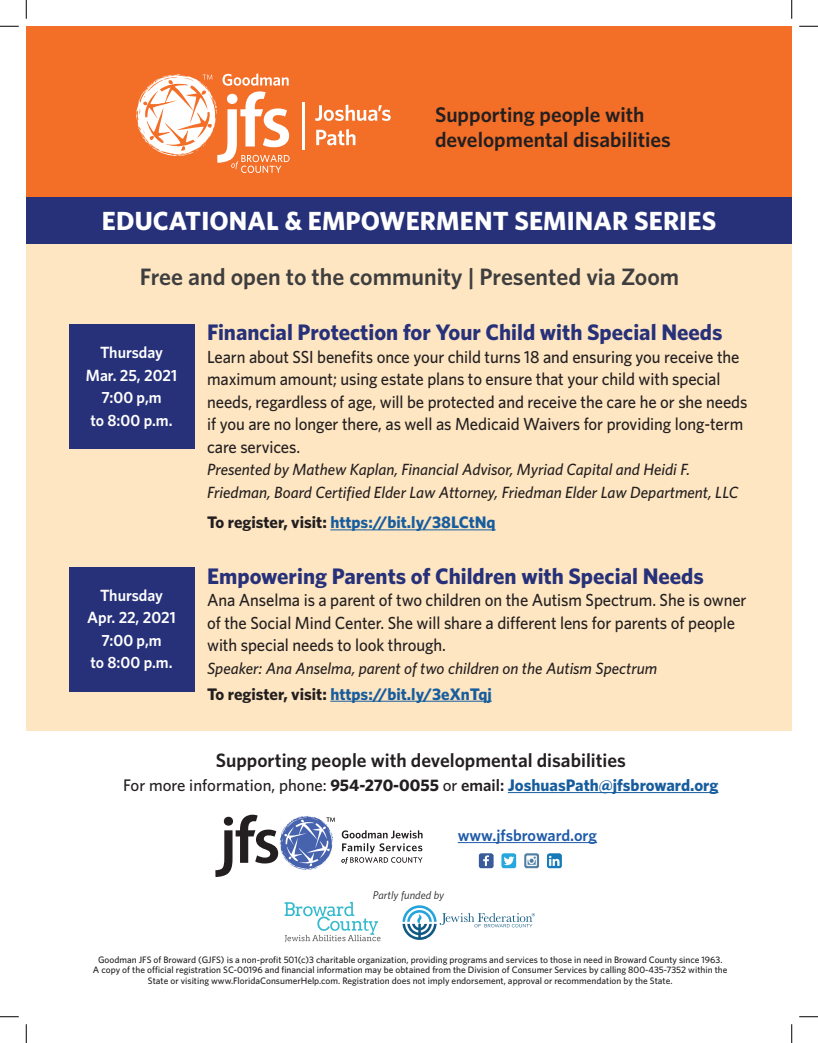
<style>
.page{position:relative;width:818px;height:1043px;background:#fff}
.page>*{position:absolute;margin:0;border:0;box-sizing:border-box;transform-origin:0 0}
.t1{font:700 26.25px "Whitney";letter-spacing:.005em;color:#fff}
.t2{font:600 23.75px "Whitney";color:#3e3e3f}
.t3{font:700 22.5px "Whitney";color:#27317a}
.t4{font:600 21.25px "Whitney";color:#231f20}
.t5{font:600 19.38px "Whitney";color:#231f20}
.t6{font:500 17.5px/22.5px "Whitney";letter-spacing:-.005em;color:#231f20;scale:.95 1}
.t7{font:700 16.75px "Whitney";color:#175d9e}
.t8{font:500 16.75px "Whitney";color:#231f20}
.t9{font:italic 500 16.25px/22.5px "Whitney";color:#231f20}
.t10{font:600 16.25px/22.5px "Whitney";color:#fff;text-align:center}
.t11{font:600 16.25px "Whitney";color:#1f5aa9}
.t12{font:italic 11.25px "Whitney";color:#231f20}
.t13{font:500 9.38px/10.4px "Whitney";color:#231f20;text-align:center}
.s1{color:#231f20}
.s2{font-weight:700}
.s3{font-weight:600}
.s4{font-weight:700;color:#175d9e}
</style>
<div class="page">
<div style="left:26px;top:26px;width:765px;height:171px;background:#f36e27"></div>
<div style="left:26px;top:242px;width:765px;height:488px;background:#fee6c2"></div>
<img style="left:478px;top:853px;width:84px;height:16px">
<svg style="left:402px;top:905px;width:133px;height:35px"></svg>
<svg style="left:284px;top:901px;width:96px;height:41px"></svg>
<hr style="left:330px;top:529px;width:165px;height:1px;background:#175d9e">
<hr style="left:508px;top:792px;width:210px;height:1px;background:#175d9e">
<hr style="left:458px;top:842px;width:139px;height:1px;background:#1f5aa9">
<svg style="left:341px;top:830px;width:81px;height:34px"></svg>
<svg style="left:215px;top:814px;width:120px;height:63px"></svg>
<div style="left:26px;top:198px;width:765px;height:46px;background:#27317a"></div>
<div style="left:69px;top:324px;width:125px;height:124px;background:#27317a"></div>
<div style="left:69px;top:567px;width:125px;height:124px;background:#27317a"></div>
<hr style="left:330px;top:700px;width:162px;height:1px;background:#175d9e">
<svg style="left:315px;top:105px;width:75px;height:16px"></svg>
<svg style="left:316px;top:129px;width:39px;height:16px"></svg>
<svg style="left:136px;top:73px;width:153px;height:100px"></svg>
<hr style="left:302px;top:102px;width:2px;height:47px;background:#fff">
<svg style="left:0;top:25px;width:19px;height:2px"></svg>
<svg style="left:799px;top:25px;width:19px;height:2px"></svg>
<svg style="left:0;top:1016px;width:19px;height:1px"></svg>
<svg style="left:799px;top:1016px;width:19px;height:1px"></svg>
<svg style="left:25px;top:0;width:2px;height:19px"></svg>
<svg style="left:25px;top:1024px;width:2px;height:18px"></svg>
<svg style="left:791px;top:0;width:1px;height:19px"></svg>
<svg style="left:791px;top:1024px;width:1px;height:18px"></svg>
<p class="t4" style="left:435px;top:100px;width:211px">Supporting people with</p>
<p class="t4" style="left:435px;top:126px;width:237px">developmental disabilities</p>
<p class="t1" style="left:102px;top:203px;width:616px">EDUCATIONAL &amp; EMPOWERMENT SEMINAR SERIES</p>
<p class="t2" style="left:140px;top:261px;width:541px">Free and open to the community | Presented via Zoom</p>
<p class="t10" style="left:100px;top:341px;width:64px">Thursday</p>
<p class="t10" style="left:86px;top:363px;width:93px">Mar. 25, 2021</p>
<p class="t10" style="left:90px;top:386px;width:84px">7:00 p,m<br>to 8:00 p.m.</p>
<p class="t10" style="left:100px;top:583px;width:64px">Thursday</p>
<p class="t10" style="left:87px;top:606px;width:90px">Apr. 22, 2021</p>
<p class="t10" style="left:90px;top:628px;width:84px">7:00 p,m<br>to 8:00 p.m.</p>
<p class="t3" style="left:207px;top:317px;width:517px">Financial Protection for Your Child with Special Needs</p>
<p class="t6" style="left:207px;top:345px;width:570px">Learn about SSI benefits once your child turns 18 and ensuring you receive the maximum amount; using estate plans to ensure that your child with special needs, regardless of age, will be protected and receive the care he or she needs if you are no longer there, as well as Medicaid Waivers for providing long-term care services.</p>
<p class="t9" style="left:207px;top:458px;width:532px">Presented by Mathew Kaplan, Financial Advisor, Myriad Capital and Heidi F.<br>Friedman, Board Certified Elder Law Attorney, Friedman Elder Law Department, LLC</p>
<p class="t7" style="left:207px;top:511px;width:290px"><span class="s1">To register, visit:</span> https://bit.ly/38LCtNq</p>
<p class="t3" style="left:207px;top:561px;width:498px">Empowering Parents of Children with Special Needs</p>
<p class="t6" style="left:207px;top:588px;width:569px">Ana Anselma is a parent of two children on the Autism Spectrum. She is owner of the Social Mind Center. She will share a different lens for parents of people with special needs to look through.</p>
<p class="t9" style="left:207px;top:656px;width:451px">Speaker: Ana Anselma, parent of two children on the Autism Spectrum</p>
<p class="t7" style="left:207px;top:682px;width:286px"><span class="s1">To register, visit:</span> https://bit.ly/3eXnTqj</p>
<p class="t5" style="left:216px;top:747px;width:411px">Supporting people with developmental disabilities</p>
<p class="t8" style="left:123px;top:774px;width:596px">For more information, phone: <span class="s2">954-270-0055</span> or <span class="s3">email:</span> <span class="s4">JoshuasPath@jfsbroward.org</span></p>
<p class="t11" style="left:458px;top:824px;width:141px">www.jfsbroward.org</p>
<p class="t12" style="left:373px;top:887px;width:73px">Partly funded by</p>
<p class="t13" style="left:93px;top:954px;width:636px">Goodman JFS of Broward (GJFS) is a non-profit 501(c)3 charitable organization, providing programs and services to those in need in Broward County since 1963.<br>A copy of the official registration SC-00196 and financial information may be obtained from the Division of Consumer Services by calling 800-435-7352 within the<br>State or visiting www.FloridaConsumerHelp.com. Registration does not imply endorsement, approval or recommendation by the State.</p>
</div>
